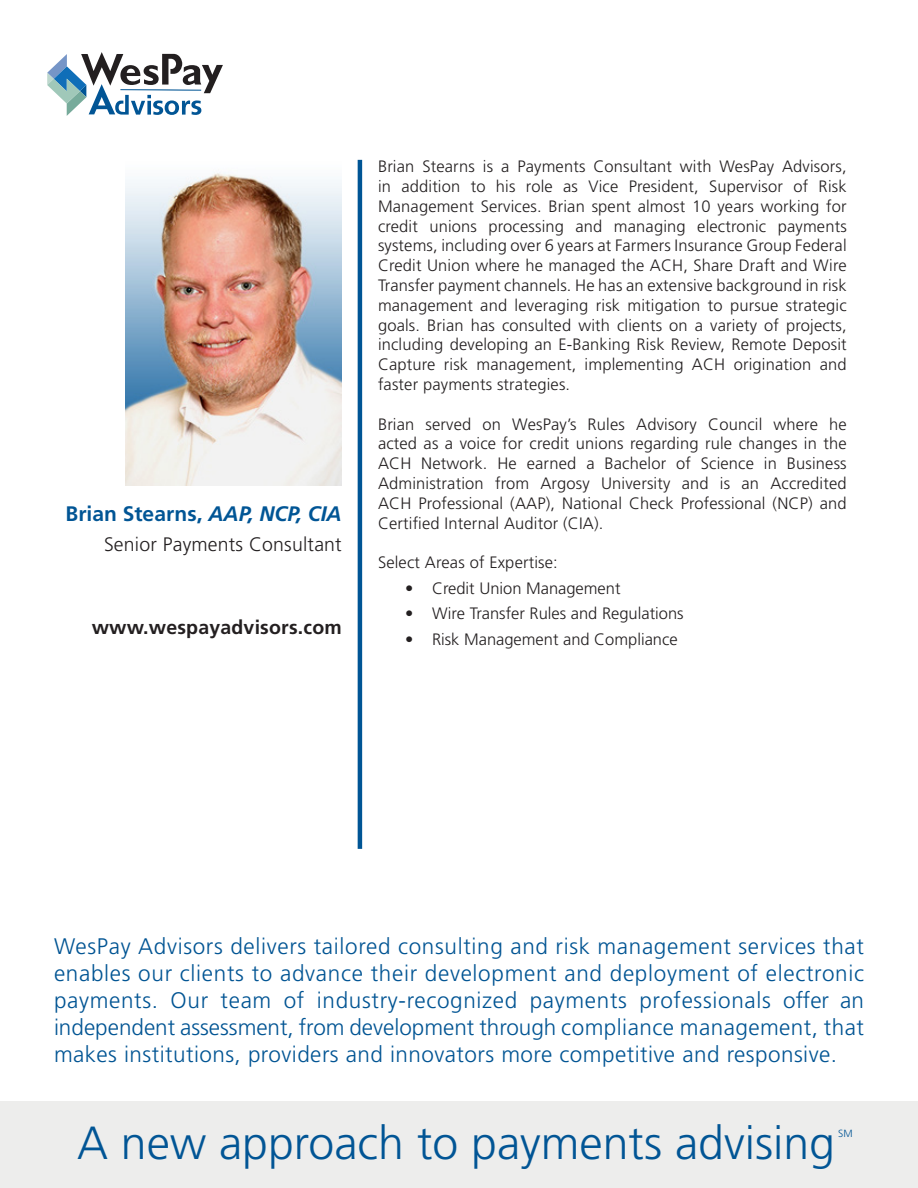
<style>
.page{position:relative;width:918px;height:1188px;background:#fff}
.page>*{position:absolute;margin:0;border:0;box-sizing:border-box;transform-origin:0 0}
.t1{font:300 46.5px "Frutiger LT Std";color:#015595}
.Bold_Sub-head{font:300 22.5px/27px "Frutiger LT Std";letter-spacing:.02em;color:#005493;text-align:justify}
.heading_1{font:700 21px "Frutiger LT Std";color:#015595}
.Block_Text{font:300 19.5px "Frutiger LT Std";letter-spacing:.01em;color:#231f20}
.Block_Text-2{font:700 19.5px "Frutiger LT Std";letter-spacing:.01em;color:#231f20}
.Block_Text-3{font:300 16.5px/19.8px "Frutiger LT Std";letter-spacing:.01em;color:#231f20;text-align:justify}
.t2{font:300 10.35px "Frutiger LT Std";color:#015595}
.s1{font-style:italic}
</style>
<div class="page">
<svg style="left:47px;top:52px;width:176px;height:64px"></svg>
<div style="left:0;top:1102px;width:918px;height:86px;background:#ededec"></div>
<img style="left:126px;top:172px;width:216px;height:314px">
<hr style="left:358px;top:160px;width:4px;height:689px;background:#005595">
<p class="heading_1" style="left:66px;top:502px;width:278px">Brian Stearns, <span class="s1">AAP, NCP, CIA</span></p>
<p class="Block_Text" style="left:104px;top:534px;width:239px">Senior Payments Consultant</p>
<p class="Block_Text-2" style="left:92px;top:616px;width:252px">www.wespayadvisors.com</p>
<p class="Block_Text-3" style="left:378px;top:157px;width:470px">Brian Stearns is a Payments Consultant with WesPay Advisors, in addition to his role as Vice President, Supervisor of Risk Management Services. Brian spent almost 10 years working for credit unions processing and managing electronic payments systems, including over 6 years at Farmers Insurance Group Federal Credit Union where he managed the ACH, Share Draft and Wire Transfer payment channels. He has an extensive background in risk management and leveraging risk mitigation to pursue strategic goals. Brian has consulted with clients on a variety of projects, including developing an E-Banking Risk Review, Remote Deposit Capture risk management, implementing ACH origination and faster payments strategies.</p>
<p class="Block_Text-3" style="left:378px;top:414px;width:470px">Brian served on WesPay’s Rules Advisory Council where he acted as a voice for credit unions regarding rule changes in the ACH Network. He earned a Bachelor of Science in Business Administration from Argosy University and is an Accredited ACH Professional (AAP), National Check Professional (NCP) and Certified Internal Auditor (CIA).</p>
<p class="Block_Text-3" style="left:378px;top:553px;width:181px">Select Areas of Expertise:</p>
<p class="Block_Text-3" style="left:405px;top:578px;width:217px">• Credit Union Management</p>
<p class="Block_Text-3" style="left:405px;top:604px;width:280px">• Wire Transfer Rules and Regulations</p>
<p class="Block_Text-3" style="left:405px;top:629px;width:274px">• Risk Management and Compliance</p>
<p class="Bold_Sub-head" style="left:54px;top:933px;width:812px">WesPay Advisors delivers tailored consulting and risk management services that enables our clients to advance their development and deployment of electronic payments. Our team of industry-recognized payments professionals offer an independent assessment, from development through compliance management, that makes institutions, providers and innovators more competitive and responsive.</p>
<p class="t1" style="left:77px;top:1117px;width:760px">A new approach to payments advising</p>
<p class="t2" style="left:838px;top:1128px;width:16px">SM</p>
</div>
